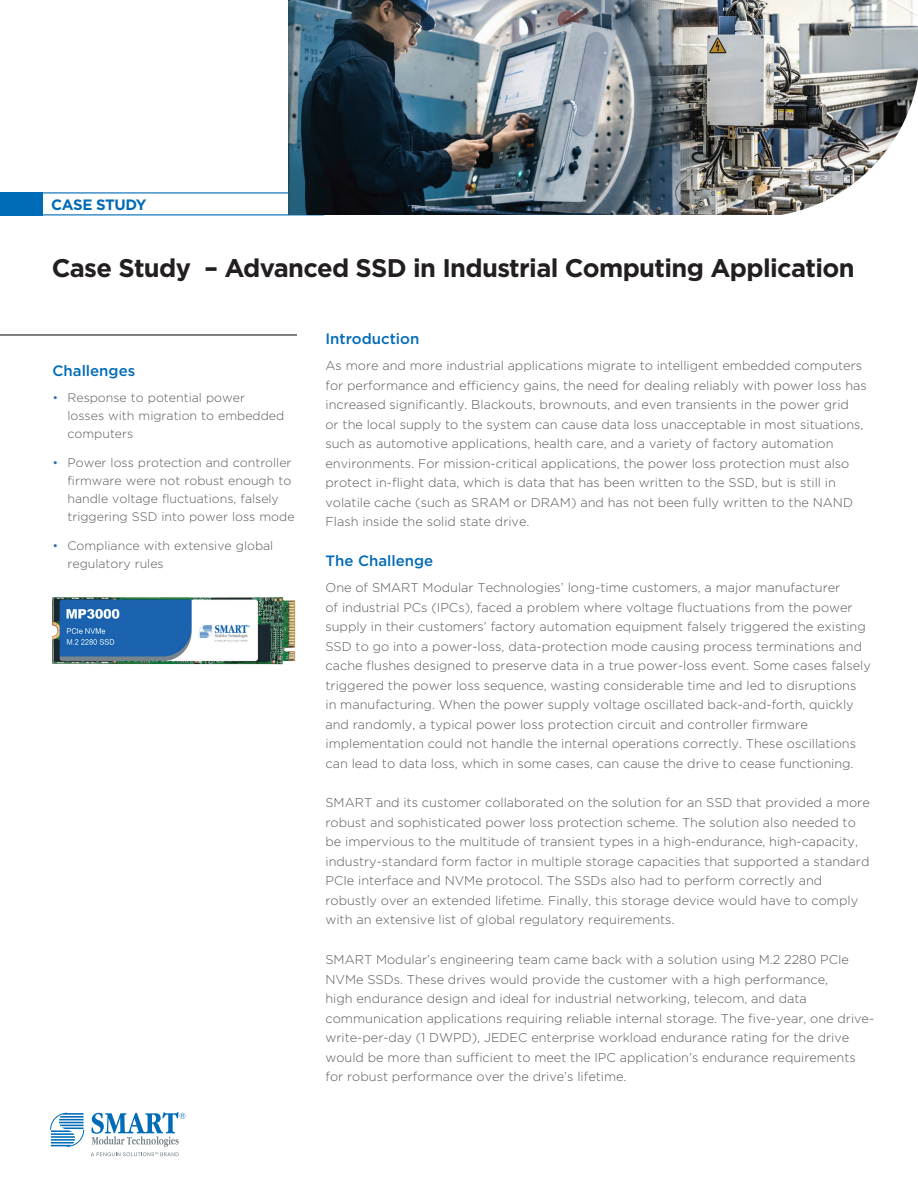
<style>
.page{position:relative;width:918px;height:1188px;background:#fff}
.page>*{position:absolute;margin:0;border:0;box-sizing:border-box;transform-origin:0 0}
.t1{font:700 25.5px "Gotham";letter-spacing:-.025em;color:#231f20}
.t2{font:500 15px "Gotham";color:#006bb6}
.t3{font:700 15px "Gotham";letter-spacing:-.025em;color:#006bb6}
.t4{font:300 12.75px/19.5px "Gotham";color:#57585a}
.t5{font:300 12.3px/18px "Gotham";color:#57585a}
.s1{color:#306fb5}
</style>
<div class="page">
<svg style="left:43px;top:192px;width:245px;height:23px"></svg>
<div style="left:0;top:192px;width:43px;height:23px;background:#006bb6"></div>
<img style="left:288px;top:0;width:630px;height:215px">
<hr style="left:0;top:334px;width:297px;height:2px;background:#57585a">
<img style="left:752px;top:49px;width:166px;height:166px">
<img style="left:52px;top:597px;width:244px;height:68px">
<svg style="left:50px;top:1113px;width:34px;height:34px"></svg>
<svg style="left:91px;top:1112px;width:94px;height:44px"></svg>
<p class="t3" style="left:51px;top:194px;width:97px">CASE STUDY</p>
<h1 class="t1" style="left:52px;top:251px;width:804px">Case Study – Advanced SSD in Industrial Computing Application</h1>
<p class="t2" style="left:52px;top:361px;width:84px">Challenges</p>
<p class="t5" style="left:67px;top:389px;width:218px;text-indent:-15px"><span class="s1">•</span> Response to potential power losses with migration to embedded computers</p>
<p class="t5" style="left:67px;top:453px;width:229px;text-indent:-15px"><span class="s1">•</span> Power loss protection and controller firmware were not robust enough to handle voltage fluctuations, falsely triggering SSD into power loss mode</p>
<p class="t5" style="left:67px;top:536px;width:207px;text-indent:-15px"><span class="s1">•</span> Compliance with extensive global regulatory rules</p>
<p class="t2" style="left:326px;top:329px;width:95px">Introduction</p>
<p class="t4" style="left:326px;top:356px;width:543px">As more and more industrial applications migrate to intelligent embedded computers for performance and efficiency gains, the need for dealing reliably with power loss has increased significantly. Blackouts, brownouts, and even transients in the power grid<br>or the local supply to the system can cause data loss unacceptable in most situations, such as automotive applications, health care, and a variety of factory automation environments. For mission-critical applications, the power loss protection must also protect in-flight data, which is data that has been written to the SSD, but is still in volatile cache (such as SRAM or DRAM) and has not been fully written to the NAND Flash inside the solid state drive.</p>
<p class="t2" style="left:326px;top:551px;width:109px">The Challenge</p>
<p class="t4" style="left:326px;top:578px;width:547px">One of SMART Modular Technologies’ long-time customers, a major manufacturer<br>of industrial PCs (IPCs), faced a problem where voltage fluctuations from the power supply in their customers’ factory automation equipment falsely triggered the existing SSD to go into a power-loss, data-protection mode causing process terminations and cache flushes designed to preserve data in a true power-loss event. Some cases falsely triggered the power loss sequence, wasting considerable time and led to disruptions<br>in manufacturing. When the power supply voltage oscillated back-and-forth, quickly and randomly, a typical power loss protection circuit and controller firmware implementation could not handle the internal operations correctly. These oscillations can lead to data loss, which in some cases, can cause the drive to cease functioning.</p>
<p class="t4" style="left:326px;top:793px;width:546px">SMART and its customer collaborated on the solution for an SSD that provided a more robust and sophisticated power loss protection scheme. The solution also needed to be impervious to the multitude of transient types in a high-endurance, high-capacity, industry-standard form factor in multiple storage capacities that supported a standard PCIe interface and NVMe protocol. The SSDs also had to perform correctly and robustly over an extended lifetime. Finally, this storage device would have to comply with an extensive list of global regulatory requirements.</p>
<p class="t4" style="left:326px;top:950px;width:550px">SMART Modular’s engineering team came back with a solution using M.2 2280 PCIe NVMe SSDs. These drives would provide the customer with a high performance,<br>high endurance design and ideal for industrial networking, telecom, and data communication applications requiring reliable internal storage. The five-year, one drive&shy;write-per-day (1 DWPD), JEDEC enterprise workload endurance rating for the drive would be more than sufficient to meet the IPC application’s endurance requirements for robust performance over the drive’s lifetime.</p>
</div>
